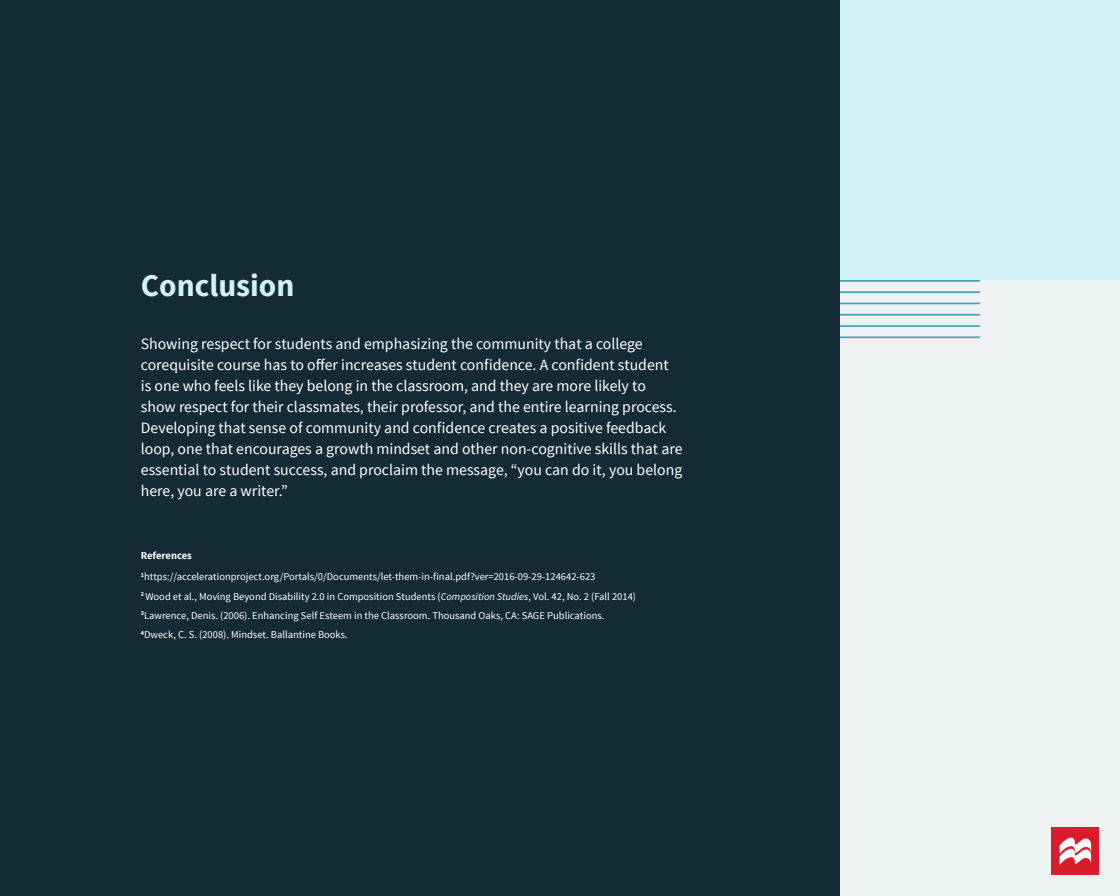
<style>
.page{position:relative;width:1120px;height:896px;background:#fff}
.page>*{position:absolute;margin:0;border:0;box-sizing:border-box;transform-origin:0 0}
.Intro_Header{font:700 31.5px "Source Sans Pro";color:#cff3f9}
.Intro_P{font:15.75px/21px "Source Sans Pro";color:#fff}
.Intro_P-2{font:10.5px "Source Sans Pro";color:#fff}
.Intro_P-3{font:700 10.5px "Source Sans Pro";letter-spacing:-.005em;color:#fff}
.s1{font-style:italic}
</style>
<div class="page">
<div style="left:840px;top:0;width:280px;height:896px;background:#eef2f3"></div>
<div style="left:840px;top:0;width:280px;height:280px;background:#cff3f9"></div>
<hr style="left:840px;top:280px;width:140px;height:2px;background:#45a5b5">
<hr style="left:840px;top:303px;width:140px;height:1px;background:#45a5b5">
<hr style="left:840px;top:314px;width:140px;height:2px;background:#45a5b5">
<hr style="left:840px;top:325px;width:140px;height:2px;background:#45a5b5">
<hr style="left:840px;top:336px;width:140px;height:2px;background:#45a5b5">
<hr style="left:840px;top:291px;width:140px;height:2px;background:#45a5b5">
<div style="left:0;top:0;width:840px;height:896px;background:#142a35"></div>
<div style="left:1052px;top:828px;width:47px;height:47px;background:#da1b2c"></div>
<svg style="left:1060px;top:837px;width:31px;height:28px"></svg>
<p class="Intro_Header" style="left:141px;top:265px;width:155px">Conclusion</p>
<p class="Intro_P" style="left:141px;top:334px;width:543px">Showing respect for students and emphasizing the community that a college corequisite course has to offer increases student confidence. A confident student is one who feels like they belong in the classroom, and they are more likely to show respect for their classmates, their professor, and the entire learning process.<br>Developing that sense of community and confidence creates a positive feedback loop, one that encourages a growth mindset and other non-cognitive skills that are essential to student success, and proclaim the message, “you can do it, you belong here, you are a writer.”</p>
<p class="Intro_P-3" style="left:141px;top:549px;width:52px">References</p>
<p class="Intro_P-2" style="left:141px;top:570px;width:456px"><sup>1</sup>https://accelerationproject.org/Portals/0/Documents/let-them-in-final.pdf?ver=2016-09-29-124642-623</p>
<p class="Intro_P-2" style="left:141px;top:590px;width:497px"><sup>2</sup> Wood et al., Moving Beyond Disability 2.0 in Composition Students (<span class="s1">Composition Studies</span>, Vol. 42, No. 2 (Fall 2014)</p>
<p class="Intro_P-2" style="left:141px;top:609px;width:465px"><sup>3</sup>Lawrence, Denis. (2006). Enhancing Self Esteem in the Classroom. Thousand Oaks, CA: SAGE Publications.</p>
<p class="Intro_P-2" style="left:141px;top:628px;width:208px"><sup>4</sup>Dweck, C. S. (2008). Mindset. Ballantine Books.</p>
</div>
